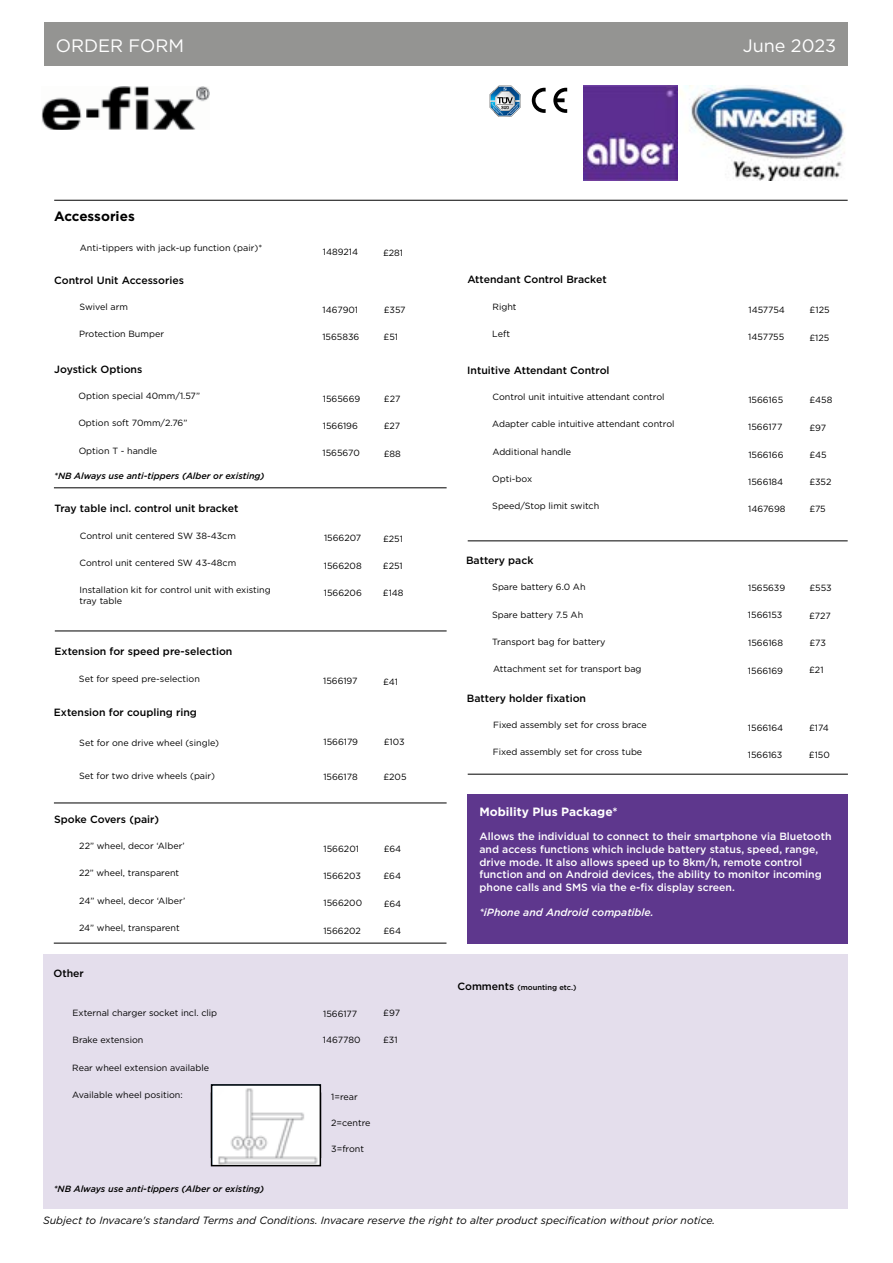
<style>
.page{position:relative;width:893px;height:1263px;background:#fff}
.page>*{position:absolute;margin:0;border:0;box-sizing:border-box;transform-origin:0 0}
.t1{font:18px "Gotham";color:#fff}
.t2{font:700 13.5px "Gotham";color:#000}
.t3{font:700 12px "Gotham";color:#fff}
.t4{font:500 10.5px/12.6px "Gotham";color:#fff}
.t5{font:500 10.5px "Gotham";color:#000}
.t6{font:italic 10.5px "Gotham";color:#000}
.t7{font:italic 500 10.5px "Gotham";color:#fff}
.t8{font:9px/10.5px "Gotham";color:#000}
.t9{font:italic 500 9px "Gotham";color:#000}
.t10{font:500 7.5px "Gotham";color:#000}
.s1{font-size:10.5px}
</style>
<div class="page">
<div style="left:43px;top:954px;width:805px;height:255px;background:#e4deec"></div>
<div style="left:44px;top:22px;width:804px;height:44px;background:#949492"></div>
<img style="left:583px;top:86px;width:262px;height:94px">
<img style="left:42px;top:86px;width:167px;height:44px">
<svg style="left:490px;top:86px;width:31px;height:31px"></svg>
<svg style="left:532px;top:88px;width:14px;height:25px"></svg>
<svg style="left:553px;top:88px;width:14px;height:25px"></svg>
<hr style="left:54px;top:200px;width:794px;height:1px;background:#000">
<hr style="left:54px;top:487px;width:393px;height:1px;background:#000">
<hr style="left:468px;top:540px;width:380px;height:1px;background:#000">
<hr style="left:55px;top:630px;width:392px;height:1px;background:#000">
<hr style="left:54px;top:802px;width:393px;height:1px;background:#000">
<hr style="left:54px;top:943px;width:392px;height:1px;background:#000">
<hr style="left:468px;top:774px;width:380px;height:1px;background:#000">
<div style="left:467px;top:794px;width:381px;height:149px;background:#5e378d"></div>
<img style="left:214px;top:1087px;width:104px;height:76px">
<div style="left:211px;top:1084px;width:110px;height:82px;border:2px solid #000"></div>
<h1 class="t1" style="left:56px;top:34px;width:130px">ORDER FORM</h1>
<h1 class="t1" style="left:743px;top:34px;width:95px">June 2023</h1>
<h2 class="t2" style="left:54px;top:208px;width:82px">Accessories</h2>
<p class="t8" style="left:80px;top:242px;width:184px">Anti-tippers with jack-up function (pair)*</p>
<p class="t8" style="left:323px;top:247px;width:37px">1489214</p>
<p class="t8" style="left:383px;top:247px;width:22px">£281</p>
<p class="t5" style="left:54px;top:273px;width:131px">Control Unit Accessories</p>
<p class="t8" style="left:79px;top:301px;width:50px">Swivel arm</p>
<p class="t8" style="left:323px;top:304px;width:37px">1467901</p>
<p class="t8" style="left:384px;top:304px;width:23px">£357</p>
<p class="t8" style="left:79px;top:328px;width:86px">Protection Bumper</p>
<p class="t8" style="left:322px;top:331px;width:39px">1565836</p>
<p class="t8" style="left:384px;top:331px;width:16px">£51</p>
<p class="t5" style="left:54px;top:362px;width:90px">Joystick Options</p>
<p class="t8" style="left:79px;top:390px;width:123px">Option special 40mm/1.57”</p>
<p class="t8" style="left:323px;top:393px;width:39px">1565669</p>
<p class="t8" style="left:384px;top:394px;width:18px">£27</p>
<p class="t8" style="left:78px;top:418px;width:111px">Option soft 70mm/2.76”</p>
<p class="t8" style="left:323px;top:420px;width:37px">1566196</p>
<p class="t8" style="left:384px;top:421px;width:18px">£27</p>
<p class="t8" style="left:79px;top:445px;width:80px">Option T - handle</p>
<p class="t8" style="left:323px;top:448px;width:39px">1565670</p>
<p class="t8" style="left:384px;top:448px;width:19px">£88</p>
<p class="t9" style="left:54px;top:470px;width:212px">*NB Always use anti-tippers (Alber or existing)</p>
<p class="t5" style="left:467px;top:272px;width:141px">Attendant Control Bracket</p>
<p class="t8" style="left:492px;top:302px;width:26px">Right</p>
<p class="t8" style="left:748px;top:304px;width:38px">1457754</p>
<p class="t8" style="left:810px;top:305px;width:21px">£125</p>
<p class="t8" style="left:492px;top:329px;width:19px">Left</p>
<p class="t8" style="left:748px;top:331px;width:38px">1457755</p>
<p class="t8" style="left:809px;top:332px;width:21px">£125</p>
<p class="t5" style="left:467px;top:363px;width:144px">Intuitive Attendant Control</p>
<p class="t8" style="left:492px;top:392px;width:174px">Control unit intuitive attendant control</p>
<p class="t8" style="left:748px;top:394px;width:36px">1566165</p>
<p class="t8" style="left:810px;top:395px;width:24px">£458</p>
<p class="t8" style="left:492px;top:419px;width:184px">Adapter cable intuitive attendant control</p>
<p class="t8" style="left:748px;top:421px;width:36px">1566177</p>
<p class="t8" style="left:809px;top:422px;width:18px">£97</p>
<p class="t8" style="left:492px;top:446px;width:80px">Additional handle</p>
<p class="t8" style="left:748px;top:449px;width:37px">1566166</p>
<p class="t8" style="left:810px;top:449px;width:19px">£45</p>
<p class="t8" style="left:492px;top:473px;width:41px">Opti-box</p>
<p class="t8" style="left:748px;top:476px;width:37px">1566184</p>
<p class="t8" style="left:809px;top:476px;width:24px">£352</p>
<p class="t5" style="left:54px;top:502px;width:186px">Tray table incl. control unit bracket</p>
<p class="t8" style="left:492px;top:501px;width:108px">Speed/Stop limit switch</p>
<p class="t8" style="left:748px;top:503px;width:39px">1467698</p>
<p class="t8" style="left:809px;top:504px;width:18px">£75</p>
<p class="t8" style="left:80px;top:530px;width:158px">Control unit centered SW 38-43cm</p>
<p class="t8" style="left:324px;top:533px;width:39px">1566207</p>
<p class="t8" style="left:383px;top:533px;width:21px">£251</p>
<p class="t8" style="left:80px;top:557px;width:158px">Control unit centered SW 43-48cm</p>
<p class="t8" style="left:324px;top:560px;width:39px">1566208</p>
<p class="t8" style="left:383px;top:560px;width:21px">£251</p>
<p class="t8" style="left:80px;top:584px;width:193px">Installation kit for control unit with existing tray table</p>
<p class="t8" style="left:324px;top:587px;width:40px">1566206</p>
<p class="t8" style="left:383px;top:588px;width:22px">£148</p>
<p class="t5" style="left:466px;top:554px;width:69px">Battery pack</p>
<p class="t8" style="left:492px;top:582px;width:95px">Spare battery 6.0 Ah</p>
<p class="t8" style="left:748px;top:582px;width:39px">1565639</p>
<p class="t8" style="left:809px;top:583px;width:24px">£553</p>
<p class="t8" style="left:492px;top:609px;width:93px">Spare battery 7.5 Ah</p>
<p class="t8" style="left:748px;top:609px;width:36px">1566153</p>
<p class="t8" style="left:809px;top:610px;width:23px">£727</p>
<p class="t8" style="left:492px;top:636px;width:115px">Transport bag for battery</p>
<p class="t8" style="left:748px;top:637px;width:36px">1566168</p>
<p class="t8" style="left:809px;top:637px;width:18px">£73</p>
<p class="t8" style="left:493px;top:664px;width:150px">Attachment set for transport bag</p>
<p class="t8" style="left:748px;top:665px;width:37px">1566169</p>
<p class="t8" style="left:809px;top:665px;width:16px">£21</p>
<p class="t5" style="left:467px;top:691px;width:121px">Battery holder fixation</p>
<p class="t8" style="left:493px;top:719px;width:155px">Fixed assembly set for cross brace</p>
<p class="t8" style="left:748px;top:722px;width:37px">1566164</p>
<p class="t8" style="left:809px;top:722px;width:21px">£174</p>
<p class="t8" style="left:493px;top:746px;width:151px">Fixed assembly set for cross tube</p>
<p class="t8" style="left:748px;top:749px;width:36px">1566163</p>
<p class="t8" style="left:809px;top:749px;width:22px">£150</p>
<p class="t5" style="left:55px;top:645px;width:179px">Extension for speed pre-selection</p>
<p class="t8" style="left:79px;top:673px;width:123px">Set for speed pre-selection</p>
<p class="t8" style="left:323px;top:675px;width:36px">1566197</p>
<p class="t8" style="left:383px;top:676px;width:16px">£41</p>
<p class="t5" style="left:54px;top:705px;width:145px">Extension for coupling ring</p>
<p class="t8" style="left:79px;top:737px;width:141px">Set for one drive wheel (single)</p>
<p class="t8" style="left:324px;top:736px;width:36px">1566179</p>
<p class="t8" style="left:384px;top:737px;width:22px">£103</p>
<p class="t8" style="left:79px;top:770px;width:138px">Set for two drive wheels (pair)</p>
<p class="t8" style="left:323px;top:771px;width:36px">1566178</p>
<p class="t8" style="left:383px;top:771px;width:25px">£205</p>
<p class="t5" style="left:54px;top:812px;width:107px">Spoke Covers (pair)</p>
<p class="t8" style="left:79px;top:840px;width:107px">22” wheel, decor ‘Alber’</p>
<p class="t8" style="left:324px;top:843px;width:37px">1566201</p>
<p class="t8" style="left:384px;top:843px;width:19px">£64</p>
<p class="t8" style="left:79px;top:868px;width:102px">22” wheel, transparent</p>
<p class="t8" style="left:323px;top:870px;width:39px">1566203</p>
<p class="t8" style="left:383px;top:871px;width:19px">£64</p>
<p class="t8" style="left:79px;top:895px;width:107px">24” wheel, decor ‘Alber’</p>
<p class="t8" style="left:324px;top:898px;width:40px">1566200</p>
<p class="t8" style="left:384px;top:898px;width:19px">£64</p>
<p class="t8" style="left:79px;top:922px;width:102px">24” wheel, transparent</p>
<p class="t8" style="left:323px;top:925px;width:39px">1566202</p>
<p class="t8" style="left:383px;top:925px;width:19px">£64</p>
<p class="t5" style="left:54px;top:966px;width:32px">Other</p>
<p class="t8" style="left:73px;top:1007px;width:146px">External charger socket incl. clip</p>
<p class="t8" style="left:323px;top:1008px;width:36px">1566177</p>
<p class="t8" style="left:383px;top:1007px;width:18px">£97</p>
<p class="t8" style="left:73px;top:1034px;width:72px">Brake extension</p>
<p class="t8" style="left:323px;top:1034px;width:39px">1467780</p>
<p class="t8" style="left:383px;top:1034px;width:16px">£31</p>
<p class="t8" style="left:72px;top:1062px;width:138px">Rear wheel extension available</p>
<p class="t8" style="left:72px;top:1089px;width:112px">Available wheel position:</p>
<h3 class="t3" style="left:479px;top:803px;width:140px">Mobility Plus Package*</h3>
<p class="t4" style="left:479px;top:830px;width:354px">Allows the individual to connect to their smartphone via Bluetooth and access functions which include battery status, speed, range, drive mode. It also allows speed up to 8km/h, remote control function and on Android devices, the ability to monitor incoming phone calls and SMS via the e-fix display screen.</p>
<p class="t7" style="left:479px;top:905px;width:176px">*iPhone and Android compatible.</p>
<p class="t10" style="left:457px;top:982px;width:120px"><span class="s1">Comments</span> (mounting etc.)</p>
<p class="t8" style="left:331px;top:1091px;width:28px">1=rear</p>
<p class="t8" style="left:331px;top:1117px;width:41px">2=centre</p>
<p class="t8" style="left:331px;top:1143px;width:34px">3=front</p>
<p class="t9" style="left:54px;top:1182px;width:212px">*NB Always use anti-tippers (Alber or existing)</p>
<p class="t6" style="left:43px;top:1213px;width:673px">Subject to Invacare's standard Terms and Conditions. Invacare reserve the right to alter product specification without prior notice.</p>
</div>
